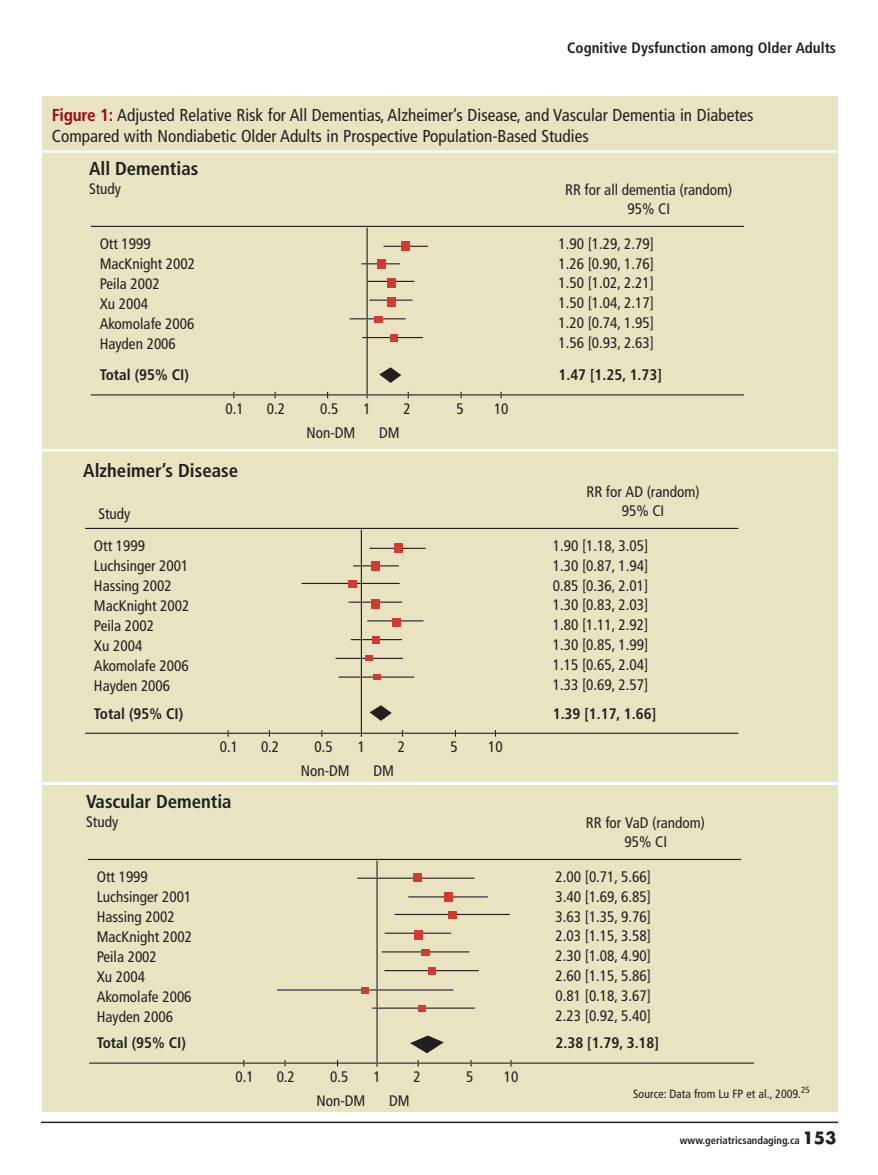
<style>
.page{position:relative;width:878px;height:1175px;background:#fff}
.page>*{position:absolute;margin:0;border:0;box-sizing:border-box;transform-origin:0 0}
.t1{font:700 condensed 18.75px "Frutiger";color:#231f20}
.t2{font:condensed 17.25px/20.7px "Frutiger";color:#231f20}
.t3{font:condensed 15.15px/20px "Frutiger";color:#231f20}
.t4{font:700 condensed 15.15px "Frutiger";color:#231f20}
.t5{font:700 condensed 15px "Frutiger";color:#231f20}
.t6{font:condensed 12px "Frutiger";color:#231f20}
.t7{font:700 condensed 10.5px "Frutiger";color:#231f20}
.s1{font-weight:700;color:#9d0715}
.s2{font-family:"Futura";font-stretch:normal;font-size:16.5px}
</style>
<div class="page">
<hr style="left:41px;top:1121px;width:797px;height:2px;background:#231f20">
<div style="left:42px;top:96px;width:795px;height:359px;background:#e8e4c2"></div>
<hr style="left:91px;top:226px;width:653px;height:1px;background:#231f20">
<hr style="left:91px;top:394px;width:653px;height:1px;background:#231f20">
<hr style="left:366px;top:227px;width:1px;height:171px;background:#231f20">
<hr style="left:383px;top:246px;width:45px;height:1px;background:#231f20">
<hr style="left:367px;top:281px;width:47px;height:1px;background:#231f20">
<hr style="left:369px;top:299px;width:43px;height:2px;background:#231f20">
<hr style="left:349px;top:318px;width:57px;height:1px;background:#231f20">
<hr style="left:362px;top:337px;width:61px;height:1px;background:#231f20">
<hr style="left:361px;top:263px;width:39px;height:1px;background:#231f20">
<svg style="left:274px;top:392px;width:2px;height:6px"></svg>
<svg style="left:407px;top:392px;width:2px;height:6px"></svg>
<div style="left:401px;top:241px;width:9px;height:10px;background:#d13b32"></div>
<div style="left:377px;top:259px;width:9px;height:10px;background:#d13b32"></div>
<div style="left:387px;top:278px;width:9px;height:10px;background:#d13b32"></div>
<div style="left:387px;top:297px;width:9px;height:9px;background:#d13b32"></div>
<div style="left:374px;top:316px;width:8px;height:7px;background:#d13b32"></div>
<div style="left:390px;top:334px;width:7px;height:8px;background:#d13b32"></div>
<svg style="left:379px;top:367px;width:22px;height:16px"></svg>
<hr style="left:42px;top:150px;width:795px;height:3px;background:#fff">
<div style="left:42px;top:452px;width:795px;height:330px;background:#e8e4c2"></div>
<hr style="left:85px;top:528px;width:653px;height:1px;background:#231f20">
<hr style="left:85px;top:732px;width:653px;height:2px;background:#231f20">
<hr style="left:361px;top:529px;width:1px;height:207px;background:#231f20">
<hr style="left:369px;top:548px;width:57px;height:1px;background:#231f20">
<hr style="left:301px;top:583px;width:98px;height:1px;background:#231f20">
<hr style="left:348px;top:601px;width:54px;height:1px;background:#231f20">
<hr style="left:367px;top:620px;width:56px;height:1px;background:#231f20">
<hr style="left:351px;top:639px;width:51px;height:1px;background:#231f20">
<hr style="left:353px;top:565px;width:46px;height:1px;background:#231f20">
<svg style="left:227px;top:730px;width:2px;height:6px"></svg>
<div style="left:394px;top:543px;width:9px;height:9px;background:#d13b32"></div>
<div style="left:371px;top:561px;width:9px;height:10px;background:#d13b32"></div>
<div style="left:348px;top:580px;width:8px;height:7px;background:#d13b32"></div>
<div style="left:371px;top:599px;width:9px;height:9px;background:#d13b32"></div>
<div style="left:392px;top:618px;width:8px;height:9px;background:#d13b32"></div>
<div style="left:373px;top:636px;width:7px;height:8px;background:#d13b32"></div>
<hr style="left:335px;top:658px;width:68px;height:1px;background:#231f20">
<div style="left:365px;top:655px;width:8px;height:5px;background:#d13b32"></div>
<hr style="left:338px;top:676px;width:76px;height:1px;background:#231f20">
<svg style="left:373px;top:674px;width:7px;height:5px"></svg>
<svg style="left:369px;top:705px;width:23px;height:16px"></svg>
<div style="left:42px;top:785px;width:795px;height:326px;background:#e8e4c2"></div>
<hr style="left:88px;top:859px;width:653px;height:1px;background:#231f20">
<hr style="left:89px;top:1062px;width:665px;height:1px;background:#231f20">
<hr style="left:376px;top:860px;width:1px;height:206px;background:#231f20">
<hr style="left:357px;top:877px;width:117px;height:1px;background:#231f20">
<hr style="left:394px;top:913px;width:116px;height:2px;background:#231f20">
<hr style="left:384px;top:932px;width:67px;height:1px;background:#231f20">
<hr style="left:382px;top:951px;width:87px;height:1px;background:#231f20">
<hr style="left:384px;top:970px;width:95px;height:1px;background:#231f20">
<hr style="left:408px;top:896px;width:80px;height:1px;background:#231f20">
<svg style="left:417px;top:1060px;width:2px;height:6px"></svg>
<div style="left:413px;top:872px;width:9px;height:9px;background:#d13b32"></div>
<div style="left:444px;top:892px;width:8px;height:10px;background:#d13b32"></div>
<div style="left:448px;top:911px;width:8px;height:7px;background:#d13b32"></div>
<div style="left:414px;top:929px;width:9px;height:10px;background:#d13b32"></div>
<div style="left:421px;top:949px;width:9px;height:6px;background:#d13b32"></div>
<div style="left:428px;top:967px;width:8px;height:8px;background:#d13b32"></div>
<hr style="left:372px;top:1007px;width:103px;height:1px;background:#231f20">
<div style="left:418px;top:1005px;width:8px;height:6px;background:#d13b32"></div>
<hr style="left:277px;top:989px;width:176px;height:1px;background:#231f20">
<div style="left:361px;top:986px;width:7px;height:7px;background:#d13b32"></div>
<svg style="left:410px;top:1035px;width:34px;height:19px"></svg>
<hr style="left:42px;top:449px;width:795px;height:2px;background:#fff">
<p class="t5" style="left:567px;top:42px;width:270px">Cognitive Dysfunction among Older Adults</p>
<p class="t2" style="left:52px;top:106px;width:703px"><span class="s1">Figure 1:</span> Adjusted Relative Risk for All Dementias, Alzheimer’s Disease, and Vascular Dementia in Diabetes<br>Compared with Nondiabetic Older Adults in Prospective Population-Based Studies</p>
<p class="t1" style="left:89px;top:160px;width:111px">All Dementias</p>
<p class="t3" style="left:89px;top:180px;width:34px">Study</p>
<p class="t3" style="left:100px;top:235px;width:97px">Ott 1999<br>MacKnight 2002<br>Peila 2002<br>Xu 2004<br>Akomolafe 2006<br>Hayden 2006</p>
<p class="t4" style="left:100px;top:369px;width:91px">Total (95% CI)</p>
<p class="t3" style="left:225px;top:400px;width:20px">0.1</p>
<p class="t1" style="left:83px;top:462px;width:156px">Alzheimer’s Disease</p>
<p class="t3" style="left:98px;top:505px;width:34px">Study</p>
<p class="t3" style="left:94px;top:537px;width:97px">Ott 1999<br>Luchsinger 2001<br>Hassing 2002<br>MacKnight 2002<br>Peila 2002<br>Xu 2004<br>Akomolafe 2006<br>Hayden 2006</p>
<p class="t4" style="left:94px;top:707px;width:91px">Total (95% CI)</p>
<p class="t3" style="left:220px;top:738px;width:20px">0.1</p>
<p class="t1" style="left:86px;top:793px;width:147px">Vascular Dementia</p>
<p class="t3" style="left:86px;top:813px;width:34px">Study</p>
<p class="t3" style="left:267px;top:400px;width:20px">0.2</p>
<p class="t3" style="left:320px;top:400px;width:20px">0.5</p>
<p class="t3" style="left:363px;top:400px;width:9px">1</p>
<p class="t3" style="left:403px;top:400px;width:9px">2</p>
<p class="t3" style="left:456px;top:400px;width:9px">5</p>
<p class="t3" style="left:494px;top:400px;width:16px">10</p>
<p class="t3" style="left:306px;top:423px;width:51px">Non-DM</p>
<p class="t3" style="left:379px;top:423px;width:22px">DM</p>
<p class="t3" style="left:261px;top:738px;width:20px">0.2</p>
<p class="t3" style="left:314px;top:738px;width:20px">0.5</p>
<p class="t3" style="left:358px;top:738px;width:9px">1</p>
<p class="t3" style="left:398px;top:738px;width:9px">2</p>
<p class="t3" style="left:450px;top:738px;width:9px">5</p>
<p class="t3" style="left:488px;top:738px;width:16px">10</p>
<p class="t3" style="left:301px;top:762px;width:51px">Non-DM</p>
<p class="t3" style="left:373px;top:762px;width:22px">DM</p>
<p class="t3" style="left:97px;top:868px;width:97px">Ott 1999<br>Luchsinger 2001<br>Hassing 2002<br>MacKnight 2002<br>Peila 2002<br>Xu 2004<br>Akomolafe 2006<br>Hayden 2006</p>
<p class="t4" style="left:97px;top:1037px;width:91px">Total (95% CI)</p>
<p class="t3" style="left:235px;top:1068px;width:20px">0.1</p>
<p class="t3" style="left:277px;top:1068px;width:20px">0.2</p>
<p class="t3" style="left:330px;top:1068px;width:20px">0.5</p>
<p class="t3" style="left:373px;top:1068px;width:9px">1</p>
<p class="t3" style="left:413px;top:1068px;width:9px">2</p>
<p class="t3" style="left:466px;top:1068px;width:9px">5</p>
<p class="t3" style="left:504px;top:1068px;width:16px">10</p>
<p class="t3" style="left:316px;top:1091px;width:51px">Non-DM</p>
<p class="t3" style="left:389px;top:1091px;width:22px">DM</p>
<p class="t3" style="left:565px;top:180px;width:169px;text-align:center">RR for all dementia (random)<br>95% CI</p>
<p class="t3" style="left:558px;top:235px;width:97px;text-align:justify">1.90 [1.29, 2.79] 1.26 [0.90, 1.76] 1.50 [1.02, 2.21] 1.50 [1.04, 2.17] 1.20 [0.74, 1.95] 1.56 [0.93, 2.63]</p>
<p class="t4" style="left:558px;top:369px;width:105px">1.47 [1.25, 1.73]</p>
<p class="t3" style="left:586px;top:482px;width:115px;text-align:center">RR for AD (random)<br>95% CI</p>
<p class="t3" style="left:552px;top:536px;width:97px;text-align:justify">1.90 [1.18, 3.05] 1.30 [0.87, 1.94] 0.85 [0.36, 2.01] 1.30 [0.83, 2.03] 1.80 [1.11, 2.92] 1.30 [0.85, 1.99] 1.15 [0.65, 2.04] 1.33 [0.69, 2.57]</p>
<p class="t4" style="left:552px;top:707px;width:105px">1.39 [1.17, 1.66]</p>
<p class="t3" style="left:586px;top:813px;width:121px;text-align:center">RR for VaD (random)<br>95% CI</p>
<p class="t3" style="left:555px;top:867px;width:97px;text-align:justify">2.00 [0.71, 5.66] 3.40 [1.69, 6.85] 3.63 [1.35, 9.76] 2.03 [1.15, 3.58] 2.30 [1.08, 4.90] 2.60 [1.15, 5.86] 0.81 [0.18, 3.67] 2.23 [0.92, 5.40]</p>
<p class="t4" style="left:555px;top:1037px;width:105px">2.38 [1.79, 3.18]</p>
<p class="t6" style="left:633px;top:1088px;width:178px">Source: Data from Lu FP et al., 2009.<sup>25</sup></p>
<p class="t7" style="left:679px;top:1136px;width:158px">www.geriatricsandaging.ca <span class="s2">153</span></p>
</div>
